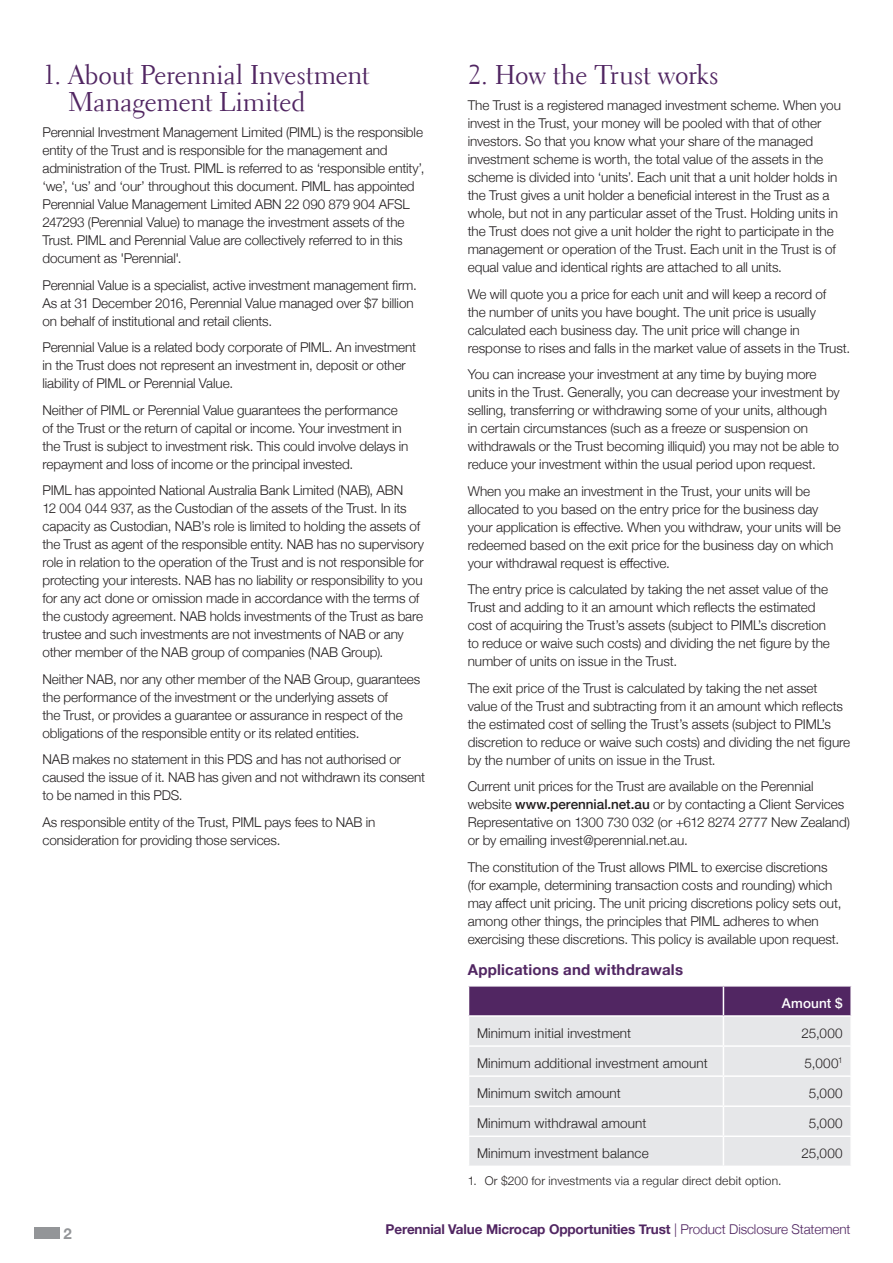
<style>
.page{position:relative;width:893px;height:1263px;background:#fff}
.page>*{position:absolute;margin:0;border:0;box-sizing:border-box;transform-origin:0 0}
.t1{font:27px/27px "Electra LT";letter-spacing:-.015em;color:#512662}
.t2{font:700 15px "Helvetica Neue";letter-spacing:.015em;color:#512662}
.t3{font:700 15px "Helvetica Neue";color:#939598}
.t4{font:300 13.5px/18px "Helvetica Neue";letter-spacing:-.005em;color:#231f20}
.t5{font:700 13.5px "Helvetica Neue";letter-spacing:-.01em;color:#512662}
.t6{font:500 13.5px "Helvetica Neue";letter-spacing:.01em;color:#fff}
.t7{font:300 12px "Helvetica Neue";letter-spacing:.015em;color:#231f20}
.s1{font-weight:500}
.s2{font-weight:300}
</style>
<div class="page">
<div style="left:35px;top:1227px;width:25px;height:11px;background:#939598"></div>
<svg style="left:468px;top:986px;width:383px;height:179px;background:#cfc9d4"></svg>
<hr style="left:723px;top:1135px;width:129px;height:2px;background:#fff">
<hr style="left:850px;top:1137px;width:2px;height:28px;background:#fff">
<h1 class="t1" style="left:68px;top:61px;width:303px;text-indent:-26px">1. About Perennial Investment<br>Management Limited</h1>
<p class="t4" style="left:43px;top:123px;width:384px">Perennial Investment Management Limited (PIML) is the responsible entity of the Trust and is responsible for the management and administration of the Trust. PIML is referred to as ‘responsible entity’, ‘we’, ‘us’ and ‘our’ throughout this document. PIML has appointed Perennial Value Management Limited ABN 22 090 879 904 AFSL 247293 (Perennial Value) to manage the investment assets of the Trust. PIML and Perennial Value are collectively referred to in this document as 'Perennial'.</p>
<p class="t4" style="left:43px;top:275px;width:376px">Perennial Value is a specialist, active investment management firm.<br>As at 31 December 2016, Perennial Value managed over $7 billion on behalf of institutional and retail clients.</p>
<p class="t4" style="left:43px;top:338px;width:375px">Perennial Value is a related body corporate of PIML. An investment in the Trust does not represent an investment in, deposit or other liability of PIML or Perennial Value.</p>
<p class="t4" style="left:43px;top:400px;width:367px">Neither of PIML or Perennial Value guarantees the performance of the Trust or the return of capital or income. Your investment in the Trust is subject to investment risk. This could involve delays in repayment and loss of income or the principal invested.</p>
<p class="t4" style="left:43px;top:481px;width:383px">PIML has appointed National Australia Bank Limited (NAB), ABN<br>12 004 044 937, as the Custodian of the assets of the Trust. In its capacity as Custodian, NAB’s role is limited to holding the assets of the Trust as agent of the responsible entity. NAB has no supervisory role in relation to the operation of the Trust and is not responsible for protecting your interests. NAB has no liability or responsibility to you for any act done or omission made in accordance with the terms of the custody agreement. NAB holds investments of the Trust as bare trustee and such investments are not investments of NAB or any other member of the NAB group of companies (NAB Group).</p>
<p class="t4" style="left:43px;top:669px;width:379px">Neither NAB, nor any other member of the NAB Group, guarantees the performance of the investment or the underlying assets of<br>the Trust, or provides a guarantee or assurance in respect of the obligations of the responsible entity or its related entities.</p>
<p class="t4" style="left:43px;top:750px;width:384px">NAB makes no statement in this PDS and has not authorised or caused the issue of it. NAB has given and not withdrawn its consent to be named in this PDS.</p>
<p class="t4" style="left:43px;top:812px;width:334px">As responsible entity of the Trust, PIML pays fees to NAB in consideration for providing those services.</p>
<h1 class="t1" style="left:468px;top:61px;width:252px">2. How the Trust works</h1>
<p class="t4" style="left:468px;top:96px;width:375px">The Trust is a registered managed investment scheme. When you invest in the Trust, your money will be pooled with that of other investors. So that you know what your share of the managed investment scheme is worth, the total value of the assets in the scheme is divided into ‘units’. Each unit that a unit holder holds in the Trust gives a unit holder a beneficial interest in the Trust as a whole, but not in any particular asset of the Trust. Holding units in the Trust does not give a unit holder the right to participate in the management or operation of the Trust. Each unit in the Trust is of equal value and identical rights are attached to all units.</p>
<p class="t4" style="left:468px;top:284px;width:384px">We will quote you a price for each unit and will keep a record of<br>the number of units you have bought. The unit price is usually calculated each business day. The unit price will change in response to rises and falls in the market value of assets in the Trust.</p>
<p class="t4" style="left:468px;top:365px;width:374px">You can increase your investment at any time by buying more units in the Trust. Generally, you can decrease your investment by selling, transferring or withdrawing some of your units, although in certain circumstances (such as a freeze or suspension on withdrawals or the Trust becoming illiquid) you may not be able to reduce your investment within the usual period upon request.</p>
<p class="t4" style="left:468px;top:481px;width:375px">When you make an investment in the Trust, your units will be allocated to you based on the entry price for the business day your application is effective. When you withdraw, your units will be redeemed based on the exit price for the business day on which your withdrawal request is effective.</p>
<p class="t4" style="left:468px;top:580px;width:364px">The entry price is calculated by taking the net asset value of the Trust and adding to it an amount which reflects the estimated cost of acquiring the Trust’s assets (subject to PIML’s discretion to reduce or waive such costs) and dividing the net figure by the number of units on issue in the Trust.</p>
<p class="t4" style="left:468px;top:678px;width:384px">The exit price of the Trust is calculated by taking the net asset value of the Trust and subtracting from it an amount which reflects the estimated cost of selling the Trust’s assets (subject to PIML’s discretion to reduce or waive such costs) and dividing the net figure by the number of units on issue in the Trust.</p>
<p class="t4" style="left:468px;top:777px;width:384px">Current unit prices for the Trust are available on the Perennial website <span class="s1">www.perennial.net.au</span> or by contacting a Client Services Representative on 1300 730 032 (or +612 8274 2777 New Zealand) or by emailing invest@perennial.net.au.</p>
<p class="t4" style="left:468px;top:857px;width:375px">The constitution of the Trust allows PIML to exercise discretions (for example, determining transaction costs and rounding) which may affect unit pricing. The unit pricing discretions policy sets out, among other things, the principles that PIML adheres to when exercising these discretions. This policy is available upon request.</p>
<p class="t2" style="left:468px;top:958px;width:217px">Applications and withdrawals</p>
<p class="t6" style="left:782px;top:992px;width:62px">Amount $</p>
<p class="t4" style="left:477px;top:1023px;width:156px">Minimum initial investment</p>
<p class="t4" style="left:801px;top:1023px;width:43px">25,000</p>
<p class="t4" style="left:477px;top:1053px;width:232px">Minimum additional investment amount</p>
<p class="t4" style="left:804px;top:1053px;width:40px">5,000<sup>1</sup></p>
<p class="t4" style="left:477px;top:1083px;width:145px">Minimum switch amount</p>
<p class="t4" style="left:809px;top:1083px;width:35px">5,000</p>
<p class="t4" style="left:477px;top:1113px;width:171px">Minimum withdrawal amount</p>
<p class="t4" style="left:809px;top:1113px;width:35px">5,000</p>
<p class="t4" style="left:477px;top:1143px;width:173px">Minimum investment balance</p>
<p class="t4" style="left:801px;top:1143px;width:43px">25,000</p>
<p class="t7" style="left:468px;top:1170px;width:315px">1. Or $200 for investments via a regular direct debit option.</p>
<p class="t3" style="left:64px;top:1221px;width:10px">2</p>
<p class="t5" style="left:386px;top:1218px;width:466px">Perennial Value Microcap Opportunities Trust <span class="s2">| Product Disclosure Statement</span></p>
</div>
